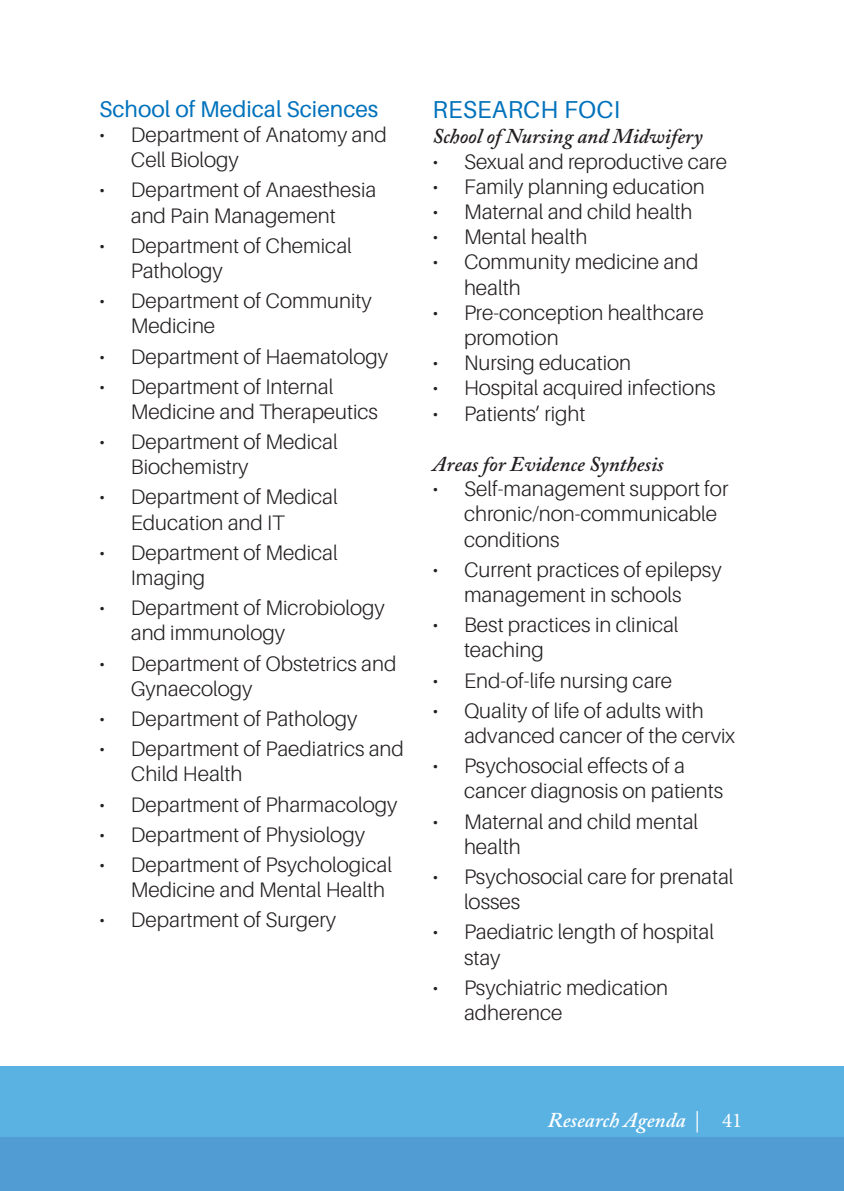
<style>
.page{position:relative;width:844px;height:1191px;background:#fff}
.page>*{position:absolute;margin:0;border:0;box-sizing:border-box;transform-origin:0 0}
.t1{font:24.5px "Aileron";letter-spacing:.01em;color:#0072bc}
.t2{font:22.75px "Aileron";color:#0072bc}
.t3{font:300 21px/25.2px "Aileron";color:#231f20}
.t4{font:italic 600 21px "Adobe Caslon Pro";color:#231f20}
.t5{font:italic 600 21px "Adobe Caslon Pro";color:#fff}
.s1{font-family:"Minion Pro";font-weight:400;font-style:normal}
</style>
<div class="page">
<div style="left:1px;top:1067px;width:842px;height:124px;background:#5ab2e3"></div>
<hr style="left:0;top:1067px;width:1px;height:124px;background:#5ab2e3">
<div style="left:0;top:1137px;width:843px;height:54px;background:#509cd3"></div>
<p class="t2" style="left:99px;top:96px;width:280px">School of Medical Sciences</p>
<p class="t3" style="left:131px;top:122px;width:257px;text-indent:-32px">• Department of Anatomy and<br>Cell Biology</p>
<p class="t3" style="left:99px;top:178px;width:278px;text-align:center">• Department of Anaesthesia and Pain Management</p>
<p class="t3" style="left:131px;top:233px;width:222px;text-indent:-32px">• Department of Chemical<br>Pathology</p>
<p class="t3" style="left:131px;top:288px;width:242px;text-indent:-32px">• Department of Community<br>Medicine</p>
<p class="t3" style="left:99px;top:344px;width:290px">• Department of Haematology</p>
<p class="t3" style="left:131px;top:374px;width:249px;text-indent:-32px">• Department of Internal<br>Medicine and Therapeutics</p>
<p class="t3" style="left:131px;top:429px;width:208px;text-indent:-32px">• Department of Medical<br>Biochemistry</p>
<p class="t3" style="left:131px;top:485px;width:208px;text-indent:-32px">• Department of Medical<br>Education and IT</p>
<p class="t3" style="left:131px;top:540px;width:208px;text-indent:-32px">• Department of Medical<br>Imaging</p>
<p class="t3" style="left:131px;top:595px;width:255px;text-indent:-32px">• Department of Microbiology and immunology</p>
<p class="t3" style="left:131px;top:651px;width:267px;text-indent:-32px">• Department of Obstetrics and<br>Gynaecology</p>
<p class="t3" style="left:99px;top:706px;width:260px">• Department of Pathology</p>
<p class="t3" style="left:131px;top:736px;width:274px;text-indent:-32px">• Department of Paediatrics and<br>Child Health</p>
<p class="t3" style="left:99px;top:792px;width:300px">• Department of Pharmacology</p>
<p class="t3" style="left:99px;top:822px;width:267px">• Department of Physiology</p>
<p class="t3" style="left:131px;top:852px;width:263px;text-indent:-32px">• Department of Psychological<br>Medicine and Mental Health</p>
<p class="t3" style="left:99px;top:907px;width:238px">• Department of Surgery</p>
<p class="t1" style="left:432px;top:96px;width:189px">RESEARCH FOCI</p>
<p class="t4" style="left:432px;top:124px;width:272px">School of Nursing and Midwifery</p>
<p class="t3" style="left:432px;top:149px;width:296px">• Sexual and reproductive care</p>
<p class="t3" style="left:432px;top:174px;width:274px">• Family planning education</p>
<p class="t3" style="left:432px;top:199px;width:261px">• Maternal and child health</p>
<p class="t3" style="left:432px;top:224px;width:156px">• Mental health</p>
<p class="t3" style="left:464px;top:250px;width:236px;text-indent:-32px">• Community medicine and health</p>
<p class="t3" style="left:464px;top:300px;width:241px;text-indent:-32px">• Pre-conception healthcare promotion</p>
<p class="t3" style="left:432px;top:350px;width:200px">• Nursing education</p>
<p class="t3" style="left:432px;top:376px;width:285px">• Hospital acquired infections</p>
<p class="t3" style="left:432px;top:401px;width:154px">• Patients’ right</p>
<p class="t4" style="left:432px;top:451px;width:233px">Areas for Evidence Synthesis</p>
<p class="t3" style="left:464px;top:476px;width:266px;text-indent:-32px">• Self-management support for chronic/non-communicable conditions</p>
<p class="t3" style="left:432px;top:557px;width:290px;text-align:center">• Current practices of epilepsy management in schools</p>
<p class="t3" style="left:464px;top:612px;width:216px;text-indent:-32px">• Best practices in clinical teaching</p>
<p class="t3" style="left:432px;top:668px;width:241px">• End-of-life nursing care</p>
<p class="t3" style="left:464px;top:698px;width:272px;text-indent:-32px">• Quality of life of adults with advanced cancer of the cervix</p>
<p class="t3" style="left:464px;top:753px;width:260px;text-indent:-32px">• Psychosocial effects of a cancer diagnosis on patients</p>
<p class="t3" style="left:464px;top:809px;width:235px;text-indent:-32px">• Maternal and child mental health</p>
<p class="t3" style="left:464px;top:864px;width:271px;text-indent:-32px">• Psychosocial care for prenatal losses</p>
<p class="t3" style="left:464px;top:919px;width:251px;text-indent:-32px">• Paediatric length of hospital stay</p>
<p class="t3" style="left:464px;top:975px;width:205px;text-indent:-32px">• Psychiatric medication adherence</p>
<p class="t5" style="left:547px;top:1107px;width:196px">Research Agenda | <span class="s1">41</span></p>
</div>
